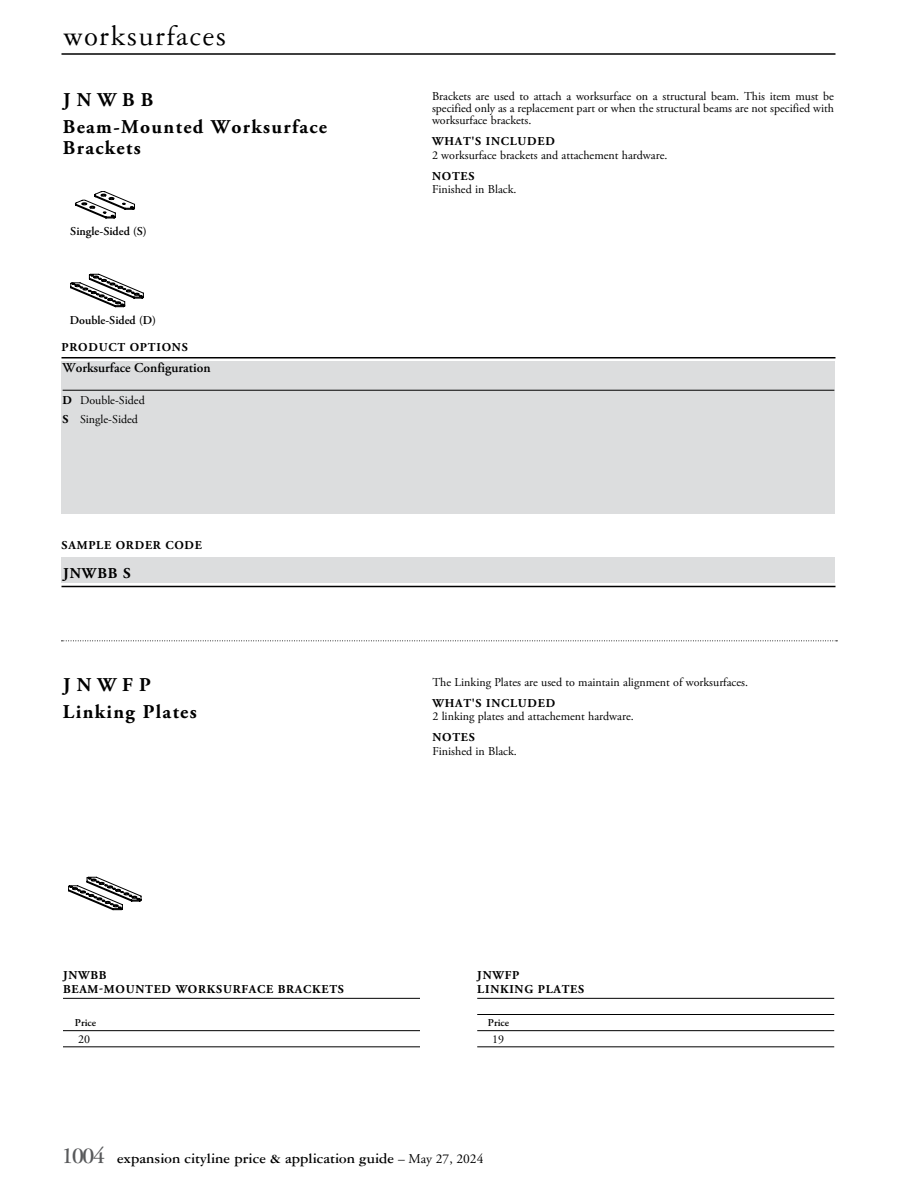
<style>
.page{position:relative;width:918px;height:1188px;background:#fff}
.page>*{position:absolute;margin:0;border:0;box-sizing:border-box;transform-origin:0 0}
.t1{font:30px "Garamond Three";letter-spacing:.05em;color:#000}
.t2{font:700 19.5px/27px "Adobe Garamond Pro";letter-spacing:.07em;color:#000}
.t3{font:700 15px "Garamond Three";color:#000}
.t4{font:700 15px "Adobe Garamond Pro";letter-spacing:.065em;color:#000}
.t5{font:600 13.5px "Adobe Garamond Pro";color:#000}
.t6{font:12px/12px "Adobe Garamond Pro";color:#000;text-align:justify}
.t7{font:700 12px/13px "Adobe Garamond Pro";letter-spacing:.065em;color:#000}
.t8{font:600 12px "Adobe Garamond Pro";color:#000}
.t9{font:600 10.5px "Adobe Garamond Pro";color:#000}
.s1{font-weight:700}
.s2{font-size:24px;color:#58595b}
.s3{font-family:"Adobe Garamond Pro";font-weight:400;font-size:13.5px}
</style>
<div class="page">
<hr style="left:62px;top:53px;width:774px;height:2px;background:#000">
<div style="left:62px;top:362px;width:774px;height:152px;background:#dcddde"></div>
<hr style="left:63px;top:390px;width:771px;height:1px;background:#000">
<hr style="left:62px;top:357px;width:774px;height:1px;background:#000">
<hr style="left:62px;top:586px;width:774px;height:1px;background:#000">
<div style="left:62px;top:557px;width:774px;height:26px;background:#dcddde"></div>
<svg style="left:74px;top:191px;width:61px;height:28px"></svg>
<svg style="left:70px;top:273px;width:74px;height:34px"></svg>
<svg style="left:68px;top:877px;width:73px;height:33px"></svg>
<svg style="left:62px;top:640px;width:775px;height:1px"></svg>
<hr style="left:63px;top:998px;width:357px;height:1px;background:#000">
<hr style="left:63px;top:1030px;width:357px;height:1px;background:#000">
<hr style="left:63px;top:1047px;width:357px;height:1px;background:#000">
<hr style="left:477px;top:998px;width:357px;height:1px;background:#000">
<hr style="left:477px;top:1014px;width:357px;height:1px;background:#000">
<hr style="left:477px;top:1030px;width:357px;height:1px;background:#000">
<hr style="left:477px;top:1047px;width:357px;height:1px;background:#000">
<h1 class="t1" style="left:63px;top:20px;width:165px">worksurfaces</h1>
<h2 class="t2" style="left:63px;top:86px;width:266px">JNWBB<br>Beam-Mounted Worksurface</h2>
<h2 class="t2" style="left:63px;top:134px;width:79px">Brackets</h2>
<p class="t8" style="left:70px;top:225px;width:78px">Single-Sided (S)</p>
<p class="t8" style="left:70px;top:313px;width:88px">Double-Sided (D)</p>
<p class="t7" style="left:62px;top:341px;width:128px">PRODUCT OPTIONS</p>
<p class="t5" style="left:63px;top:360px;width:149px">Worksurface Configuration</p>
<p class="t6" style="left:63px;top:391px;width:84px;line-height:19.5px"><span class="s1">D</span> Double-Sided<br><span class="s1">S</span> Single-Sided</p>
<p class="t7" style="left:62px;top:539px;width:142px">SAMPLE ORDER CODE</p>
<p class="t4" style="left:63px;top:564px;width:69px">JNWBB S</p>
<h2 class="t2" style="left:63px;top:671px;width:135px">JNWFP<br>Linking Plates</h2>
<p class="t7" style="left:63px;top:969px;width:282px">JNWBB<br>BEAM-MOUNTED WORKSURFACE BRACKETS</p>
<p class="t9" style="left:75px;top:1017px;width:23px">Price</p>
<p class="t6" style="left:78px;top:1033px;width:13px">20</p>
<p class="t6" style="left:432px;top:91px;width:404px">Brackets are used to attach a worksurface on a structural beam. This item must be specified only as a replacement part or when the structural beams are not specified with worksurface brackets.</p>
<p class="t7" style="left:432px;top:135px;width:124px">WHAT'S INCLUDED</p>
<p class="t6" style="left:432px;top:149px;width:237px">2 worksurface brackets and attachement hardware.</p>
<p class="t7" style="left:432px;top:170px;width:44px">NOTES</p>
<p class="t6" style="left:432px;top:184px;width:86px">Finished in Black.</p>
<p class="t6" style="left:432px;top:676px;width:317px">The Linking Plates are used to maintain alignment of worksurfaces.</p>
<p class="t7" style="left:432px;top:697px;width:124px">WHAT'S INCLUDED</p>
<p class="t6" style="left:432px;top:711px;width:203px">2 linking plates and attachement hardware.</p>
<p class="t7" style="left:432px;top:731px;width:44px">NOTES</p>
<p class="t6" style="left:432px;top:745px;width:86px">Finished in Black.</p>
<p class="t7" style="left:477px;top:969px;width:108px">JNWFP<br>LINKING PLATES</p>
<p class="t9" style="left:488px;top:1017px;width:23px">Price</p>
<p class="t6" style="left:492px;top:1033px;width:13px">19</p>
<p class="t3" style="left:62px;top:1150px;width:423px"><span class="s2">1004</span> expansion cityline price &amp; application guide <span class="s3">– May 27, 2024</span></p>
</div>
